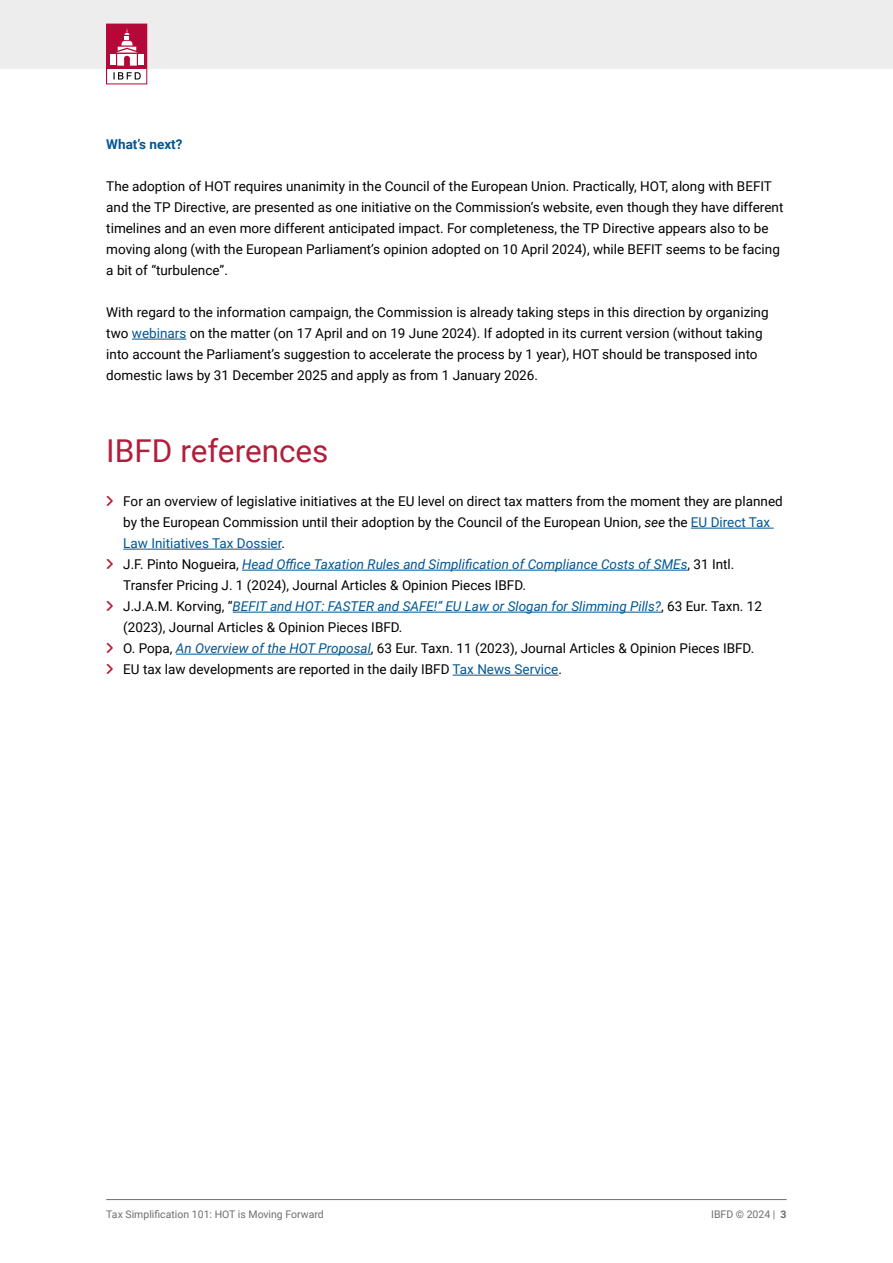
<style>
.page{position:relative;width:893px;height:1263px;background:#fff}
.page>*{position:absolute;margin:0;border:0;box-sizing:border-box;transform-origin:0 0}
.t1{font:31.5px "Roboto";color:#b21e3a}
.t2{font:13.5px/21px "Roboto";color:#000}
.t3{font:700 13.5px "Roboto";color:#005694}
.t4{font:10.5px "Roboto";color:#6d6e71}
.s1{color:#005694}
.s2{font-style:italic}
.s3{font-style:italic;color:#005694}
.s4{font-weight:700}
</style>
<div class="page">
<hr style="left:106px;top:1199px;width:681px;height:1px;background:#6d6e71">
<div style="left:0;top:0;width:893px;height:68px;background:#eeeded"></div>
<div style="left:107px;top:24px;width:40px;height:60px;background:#b30838"></div>
<div style="left:107px;top:69px;width:40px;height:15px;background:#fff"></div>
<div style="left:110px;top:54px;width:6px;height:11px;background:#fff"></div>
<div style="left:138px;top:54px;width:6px;height:11px;background:#fff"></div>
<svg style="left:116px;top:28px;width:22px;height:38px"></svg>
<svg style="left:113px;top:72px;width:28px;height:8px"></svg>
<div style="left:106px;top:24px;width:41px;height:60px;border:1px solid #b30838"></div>
<hr style="left:132px;top:339px;width:54px;height:1px;background:#005694">
<hr style="left:691px;top:528px;width:83px;height:1px;background:#005694">
<hr style="left:123px;top:549px;width:159px;height:1px;background:#005694">
<hr style="left:242px;top:570px;width:445px;height:1px;background:#005694">
<hr style="left:233px;top:612px;width:428px;height:1px;background:#005694">
<hr style="left:176px;top:654px;width:195px;height:1px;background:#005694">
<hr style="left:453px;top:675px;width:105px;height:1px;background:#005694">
<p class="t3" style="left:106px;top:134px;width:78px">What’s next?</p>
<p class="t2" style="left:106px;top:175px;width:679px">The adoption of HOT requires unanimity in the Council of the European Union. Practically, HOT, along with BEFIT and the TP Directive, are presented as one initiative on the Commission’s website, even though they have different timelines and an even more different anticipated impact. For completeness, the TP Directive appears also to be moving along (with the European Parliament’s opinion adopted on 10 April 2024), while BEFIT seems to be facing a bit of “turbulence”.</p>
<p class="t2" style="left:106px;top:301px;width:664px">With regard to the information campaign, the Commission is already taking steps in this direction by organizing two <span class="s1">webinars</span> on the matter (on 17 April and on 19 June 2024). If adopted in its current version (without taking into account the Parliament’s suggestion to accelerate the process by 1 year), HOT should be transposed into domestic laws by 31 December 2025 and apply as from 1 January 2026.</p>
<h1 class="t1" style="left:106px;top:429px;width:224px">IBFD references</h1>
<p class="t2" style="left:123px;top:490px;width:661px">For an overview of legislative initiatives at the EU level on direct tax matters from the moment they are planned by the European Commission until their adoption by the Council of the European Union, <span class="s2">see</span> the <span class="s1">EU Direct Tax Law Initiatives Tax Dossier</span>.<br>J.F. Pinto Nogueira, <span class="s3">Head Office Taxation Rules and Simplification of Compliance Costs of SMEs</span>, 31 Intl.<br>Transfer Pricing J. 1 (2024), Journal Articles &amp; Opinion Pieces IBFD.<br>J.J.A.M. Korving, “<span class="s3">BEFIT and HOT: FASTER and SAFE!” EU Law or Slogan for Slimming Pills?</span>, 63 Eur. Taxn. 12 (2023), Journal Articles &amp; Opinion Pieces IBFD.<br>O. Popa, <span class="s3">An Overview of the HOT Proposal</span>, 63 Eur. Taxn. 11 (2023), Journal Articles &amp; Opinion Pieces IBFD.<br>EU tax law developments are reported in the daily IBFD <span class="s1">Tax News Service</span>.</p>
<p class="t4" style="left:106px;top:1207px;width:219px">Tax Simplification 101: HOT is Moving Forward</p>
<p class="t4" style="left:711px;top:1207px;width:77px">IBFD © 2024 | <span class="s4">3</span></p>
</div>
